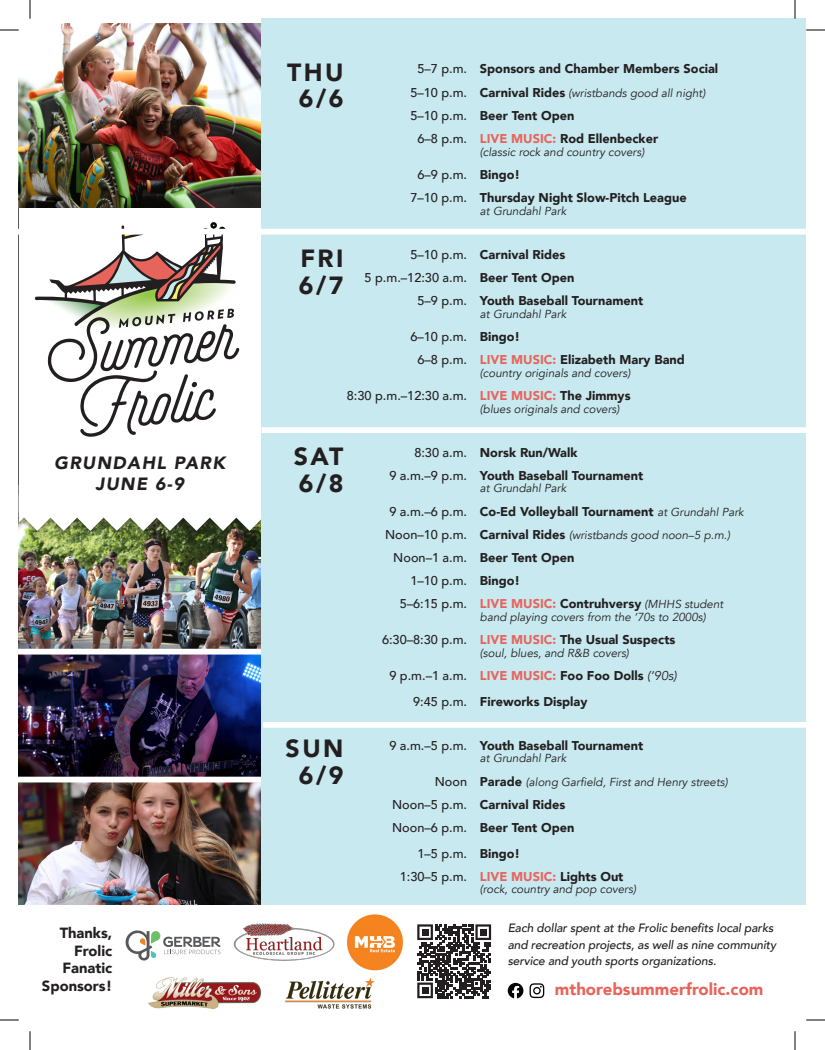
<style>
.page{position:relative;width:825px;height:1050px;background:#fff}
.page>*{position:absolute;margin:0;border:0;box-sizing:border-box;transform-origin:0 0}
.Music_Schedule{font:900 24.88px "Avenir";letter-spacing:.1em;color:#231f20}
.t1{font:italic 900 17.75px "Avenir";letter-spacing:.075em;color:#231f20}
.t2{font:900 16.75px "Avenir";color:#e7645b}
.t3{font:900 14.75px/17.6px "Avenir";color:#231f20;text-align:right}
.Music_Schedule-2{font:900 12.75px "Avenir";color:#231f20}
.Music_Schedule-3{font:500 12.75px "Avenir";color:#231f20}
.t4{font:italic 500 12px/16.5px "Avenir";letter-spacing:-.01em;color:#231f20}
.Music_Schedule-4{font:italic 11.62px "Avenir";color:#231f20}
.s1{font-weight:500}
.s2{font-weight:500;font-style:normal;font-size:12.75px}
.s3{font-weight:900;font-style:normal;font-size:12.75px}
.s4{color:#e7645b}
.s5{font-weight:900}
.s6{font-weight:900;color:#e7645b}
.s7{font-weight:400;font-style:italic;font-size:11.62px}
.s8{font-weight:400;font-style:italic}
</style>
<div class="page">
<img style="left:19px;top:537px;width:243px;height:112px">
<svg style="left:19px;top:503px;width:243px;height:28px"></svg>
<svg style="left:34px;top:222px;width:206px;height:215px"></svg>
<img style="left:19px;top:655px;width:243px;height:250px">
<img style="left:19px;top:24px;width:243px;height:184px">
<div style="left:19px;top:777px;width:247px;height:5px;background:#fff"></div>
<div style="left:262px;top:19px;width:544px;height:886px;background:#c8e9ef"></div>
<div style="left:262px;top:427px;width:544px;height:6px;background:#fff"></div>
<div style="left:263px;top:722px;width:543px;height:6px;background:#fff"></div>
<div style="left:19px;top:229px;width:787px;height:6px;background:#fff"></div>
<svg style="left:417px;top:924px;width:74px;height:74px"></svg>
<svg style="left:530px;top:983px;width:14px;height:15px"></svg>
<svg style="left:508px;top:983px;width:15px;height:16px"></svg>
<img style="left:347px;top:914px;width:56px;height:56px">
<img style="left:233px;top:923px;width:102px;height:38px">
<img style="left:285px;top:978px;width:90px;height:31px">
<img style="left:148px;top:977px;width:114px;height:32px">
<svg style="left:126px;top:930px;width:94px;height:31px"></svg>
<svg style="left:0;top:29px;width:19px;height:2px"></svg>
<svg style="left:806px;top:29px;width:19px;height:2px"></svg>
<svg style="left:0;top:1019px;width:19px;height:2px"></svg>
<svg style="left:806px;top:1019px;width:19px;height:2px"></svg>
<svg style="left:29px;top:0;width:2px;height:19px"></svg>
<svg style="left:29px;top:1031px;width:2px;height:19px"></svg>
<svg style="left:794px;top:0;width:2px;height:19px"></svg>
<svg style="left:794px;top:1031px;width:2px;height:19px"></svg>
<p class="t1" style="left:54px;top:448px;width:172px">GRUNDAHL PARK</p>
<p class="t1" style="left:96px;top:469px;width:90px">JUNE 6-9</p>
<p class="t3" style="left:42px;top:924px;width:72px">Thanks,<br>Frolic<br>Fanatic<br>Sponsors!</p>
<p class="Music_Schedule" style="left:287px;top:51px;width:58px">THU</p>
<p class="Music_Schedule" style="left:299px;top:78px;width:46px">6/6</p>
<p class="Music_Schedule-2" style="left:417px;top:58px;width:302px"><span class="s1">5–7 p.m.</span> Sponsors and Chamber Members Social</p>
<p class="Music_Schedule-4" style="left:410px;top:86px;width:297px"><span class="s2">5–10 p.m.</span> <span class="s3">Carnival Rides</span> (wristbands good all night)</p>
<p class="Music_Schedule-2" style="left:410px;top:104px;width:166px"><span class="s1">5–10 p.m.</span> Beer Tent Open</p>
<p class="Music_Schedule-2" style="left:417px;top:127px;width:242px"><span class="s1">6–8 p.m.</span> <span class="s4">LIVE MUSIC:</span> Rod Ellenbecker</p>
<p class="Music_Schedule-4" style="left:480px;top:145px;width:166px">(classic rock and country covers)</p>
<p class="Music_Schedule-3" style="left:417px;top:163px;width:104px">6–9 p.m. <span class="s5">Bingo!</span></p>
<p class="Music_Schedule-2" style="left:410px;top:186px;width:278px"><span class="s1">7–10 p.m.</span> Thursday Night Slow-Pitch League</p>
<p class="Music_Schedule-4" style="left:480px;top:204px;width:88px">at Grundahl Park</p>
<p class="Music_Schedule-2" style="left:410px;top:243px;width:156px"><span class="s1">5–10 p.m.</span> Carnival Rides</p>
<p class="Music_Schedule-3" style="left:365px;top:266px;width:211px">5 p.m.–12:30 a.m. <span class="s5">Beer Tent Open</span></p>
<p class="Music_Schedule-2" style="left:417px;top:290px;width:227px"><span class="s1">5–9 p.m.</span> Youth Baseball Tournament</p>
<p class="Music_Schedule-4" style="left:480px;top:307px;width:88px">at Grundahl Park</p>
<p class="Music_Schedule-3" style="left:410px;top:325px;width:111px">6–10 p.m. <span class="s5">Bingo!</span></p>
<p class="Music_Schedule-2" style="left:417px;top:349px;width:269px"><span class="s1">6–8 p.m.</span> <span class="s4">LIVE MUSIC:</span> Elizabeth Mary Band</p>
<p class="Music_Schedule-4" style="left:480px;top:366px;width:152px">(country originals and covers)</p>
<p class="Music_Schedule-3" style="left:347px;top:384px;width:285px">8:30 p.m.–12:30 a.m. <span class="s6">LIVE MUSIC:</span> <span class="s5">The Jimmys</span></p>
<p class="Music_Schedule-4" style="left:480px;top:402px;width:141px">(blues originals and covers)</p>
<p class="Music_Schedule-2" style="left:414px;top:441px;width:165px"><span class="s1">8:30 a.m.</span> Norsk Run/Walk</p>
<p class="Music_Schedule-2" style="left:389px;top:464px;width:255px"><span class="s1">9 a.m.–9 p.m.</span> Youth Baseball Tournament</p>
<p class="Music_Schedule-4" style="left:480px;top:482px;width:88px">at Grundahl Park</p>
<p class="Music_Schedule-2" style="left:389px;top:500px;width:356px"><span class="s1">9 a.m.–6 p.m.</span> Co-Ed Volleyball Tournament <span class="s7">at Grundahl Park</span></p>
<p class="Music_Schedule-4" style="left:385px;top:528px;width:347px"><span class="s2">Noon–10 p.m.</span> <span class="s3">Carnival Rides</span> (wristbands good noon–5 p.m.)</p>
<p class="Music_Schedule-2" style="left:393px;top:547px;width:183px"><span class="s1">Noon–1 a.m.</span> Beer Tent Open</p>
<p class="Music_Schedule-3" style="left:410px;top:570px;width:111px">1–10 p.m. <span class="s5">Bingo!</span></p>
<p class="Music_Schedule-2" style="left:400px;top:593px;width:325px"><span class="s1">5–6:15 p.m.</span> <span class="s4">LIVE MUSIC:</span> Contruhversy <span class="s7">(MHHS student</span></p>
<p class="Music_Schedule-4" style="left:480px;top:610px;width:227px">band playing covers from the ‘70s to 2000s)</p>
<p class="Music_Schedule-2" style="left:382px;top:629px;width:295px"><span class="s1">6:30–8:30 p.m.</span> <span class="s4">LIVE MUSIC:</span> The Usual Suspects</p>
<p class="Music_Schedule-4" style="left:480px;top:646px;width:151px">(soul, blues, and R&amp;B covers)</p>
<p class="Music_Schedule-3" style="left:389px;top:665px;width:289px">9 p.m.–1 a.m. <span class="s6">LIVE MUSIC:</span> <span class="s5">Foo Foo Dolls</span> <span class="s8">(‘90s)</span></p>
<p class="Music_Schedule-2" style="left:413px;top:690px;width:176px"><span class="s1">9:45 p.m.</span> Fireworks Display</p>
<p class="Music_Schedule-2" style="left:389px;top:734px;width:255px"><span class="s1">9 a.m.–5 p.m.</span> Youth Baseball Tournament</p>
<p class="Music_Schedule-4" style="left:480px;top:751px;width:88px">at Grundahl Park</p>
<p class="Music_Schedule-4" style="left:435px;top:775px;width:294px"><span class="s2">Noon</span> <span class="s3">Parade</span> (along Garfield, First and Henry streets)</p>
<p class="Music_Schedule-2" style="left:392px;top:793px;width:175px"><span class="s1">Noon–5 p.m.</span> Carnival Rides</p>
<p class="Music_Schedule-2" style="left:392px;top:817px;width:184px"><span class="s1">Noon–6 p.m.</span> Beer Tent Open</p>
<p class="Music_Schedule-3" style="left:417px;top:842px;width:104px">1–5 p.m. <span class="s5">Bingo!</span></p>
<p class="Music_Schedule-3" style="left:400px;top:865px;width:225px">1:30–5 p.m. <span class="s6">LIVE MUSIC:</span> <span class="s5">Lights Out</span></p>
<p class="Music_Schedule-4" style="left:480px;top:883px;width:158px">(rock, country and pop covers)</p>
<p class="Music_Schedule" style="left:300px;top:237px;width:45px">FRI</p>
<p class="Music_Schedule" style="left:299px;top:264px;width:46px">6/7</p>
<p class="Music_Schedule" style="left:294px;top:435px;width:51px">SAT</p>
<p class="Music_Schedule" style="left:299px;top:462px;width:46px">6/8</p>
<p class="Music_Schedule" style="left:286px;top:727px;width:59px">SUN</p>
<p class="Music_Schedule" style="left:299px;top:754px;width:46px">6/9</p>
<p class="t4" style="left:508px;top:920px;width:270px">Each dollar spent at the Frolic benefits local parks and recreation projects, as well as nine community service and youth sports organizations.</p>
<p class="t2" style="left:555px;top:975px;width:210px">mthorebsummerfrolic.com</p>
</div>
